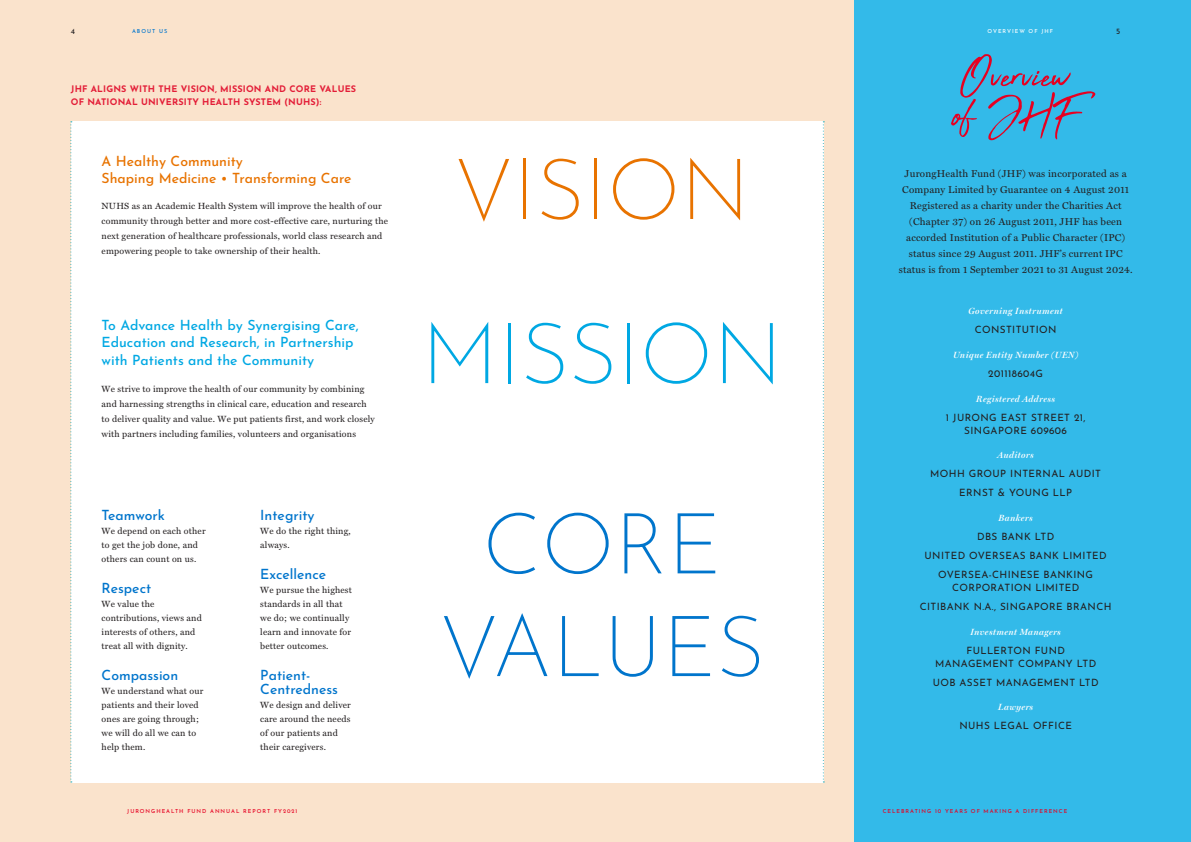
<style>
.page{position:relative;width:1191px;height:842px;background:#fff}
.page>*{position:absolute;margin:0;border:0;box-sizing:border-box;transform-origin:0 0}
.t1{font:200 85px/102.7px "Josefin Sans";color:#0075cc;text-align:center}
.t2{font:200 85px "Josefin Sans";color:#00a8e3}
.t3{font:200 85px "Josefin Sans";color:#e87300}
.t4{font:55px/40px "Abuget";letter-spacing:.01em;color:#e60021}
.t5{font:500 14px/17.6px "Josefin Sans";color:#00a8e3}
.t6{font:500 14px/14px "Josefin Sans";color:#0075cc}
.t7{font:500 14px/17.6px "Josefin Sans";color:#e87300}
.t8{font:10px/16px "Miller Text";letter-spacing:.02em;color:#231f20;text-align:center}
.t9{font:10px/19px "Josefin Sans";letter-spacing:.04em;color:#231f20;text-align:center}
.t10{font:9px/14px "Miller Text";letter-spacing:.02em;color:#231f20}
.t11{font:italic 600 9px "Miller Display";letter-spacing:.04em;color:#fff}
.t12{font:700 9px/12.8px "Josefin Sans";letter-spacing:.02em;color:#e31d37}
.t13{font:8px "Josefin Sans";color:#231f20}
.t14{font:500 5.5px "Josefin Sans";letter-spacing:.18em;color:#e60021}
.t15{font:500 5.5px "Josefin Sans";letter-spacing:.18em;color:#fff}
.t16{font:500 5.5px "Josefin Sans";letter-spacing:.18em;color:#0075cc}
</style>
<div class="page">
<div style="left:0;top:0;width:854px;height:842px;background:#fae3cc"></div>
<div style="left:71px;top:121px;width:752px;height:661px;background:#fff"></div>
<div style="left:854px;top:0;width:337px;height:842px;background:#33bae9"></div>
<svg style="left:70px;top:121px;width:2px;height:661px"></svg>
<svg style="left:822px;top:121px;width:2px;height:661px"></svg>
<p class="t13" style="left:71px;top:26px;width:6px">4</p>
<p class="t16" style="left:132px;top:27px;width:37px">ABOUT US</p>
<p class="t15" style="left:987px;top:27px;width:67px">OVERVIEW OF JHF</p>
<p class="t13" style="left:1116px;top:26px;width:6px">5</p>
<p class="t12" style="left:71px;top:82px;width:287px">JHF ALIGNS WITH THE VISION, MISSION AND CORE VALUES<br>OF NATIONAL UNIVERSITY HEALTH SYSTEM (NUHS):</p>
<p class="t7" style="left:102px;top:151px;width:251px">A Healthy Community<br>Shaping Medicine • Transforming Care</p>
<p class="t10" style="left:102px;top:198px;width:288px;line-height:15px">NUHS as an Academic Health System will improve the health of our community through better and more cost-effective care, nurturing the next generation of healthcare professionals, world class research and empowering people to take ownership of their health.</p>
<p class="t3" style="left:454px;top:126px;width:297px">VISION</p>
<p class="t4" style="left:952px;top:56px;width:128px">Overview of JHF</p>
<p class="t8" style="left:898px;top:166px;width:235px">JurongHealth Fund (JHF) was incorporated as a Company Limited by Guarantee on 4 August 2011<br>Registered as a charity under the Charities Act (Chapter 37) on 26 August 2011, JHF has been accorded Institution of a Public Character (IPC) status since 29 August 2011. JHF’s current IPC status is from 1 September 2021 to 31 August 2024.</p>
<p class="t5" style="left:102px;top:315px;width:258px">To Advance Health by Synergising Care,<br>Education and Research, in Partnership with Patients and the Community</p>
<p class="t10" style="left:102px;top:381px;width:275px;line-height:15px">We strive to improve the health of our community by combining and harnessing strengths in clinical care, education and research to deliver quality and value. We put patients first, and work closely with partners including families, volunteers and organisations</p>
<p class="t6" style="left:102px;top:507px;width:65px">Teamwork</p>
<p class="t10" style="left:102px;top:524px;width:105px">We depend on each other to get the job done, and others can count on us.</p>
<p class="t6" style="left:102px;top:580px;width:51px">Respect</p>
<p class="t10" style="left:102px;top:597px;width:102px">We value the contributions, views and interests of others, and treat all with dignity.</p>
<p class="t6" style="left:102px;top:667px;width:78px">Compassion</p>
<p class="t10" style="left:102px;top:684px;width:103px">We understand what our patients and their loved ones are going through; we will do all we can to help them.</p>
<p class="t6" style="left:260px;top:507px;width:56px">Integrity</p>
<p class="t10" style="left:260px;top:524px;width:92px">We do the right thing, always.</p>
<p class="t6" style="left:260px;top:566px;width:67px">Excellence</p>
<p class="t10" style="left:260px;top:583px;width:93px">We pursue the highest standards in all that we do; we continually learn and innovate for better outcomes.</p>
<p class="t6" style="left:260px;top:667px;width:79px">Patient-<br>Centredness</p>
<p class="t10" style="left:260px;top:698px;width:92px">We design and deliver care around the needs of our patients and their caregivers.</p>
<p class="t2" style="left:421px;top:290px;width:362px">MISSION</p>
<p class="t1" style="left:439px;top:485px;width:326px">CORE<br>VALUES</p>
<p class="t11" style="left:968px;top:306px;width:96px">Governing Instrument</p>
<p class="t9" style="left:974px;top:319px;width:83px">CONSTITUTION</p>
<p class="t11" style="left:953px;top:349px;width:127px">Unique Entity Number (UEN)</p>
<p class="t9" style="left:988px;top:363px;width:56px">201118604G</p>
<p class="t11" style="left:976px;top:393px;width:80px">Registered Address</p>
<p class="t9" style="left:945px;top:410px;width:141px;line-height:13px">1 JURONG EAST STREET 21,<br>SINGAPORE 609606</p>
<p class="t11" style="left:997px;top:450px;width:38px">Auditors</p>
<p class="t9" style="left:930px;top:463px;width:172px">MOHH GROUP INTERNAL AUDIT<br>ERNST &amp; YOUNG LLP</p>
<p class="t11" style="left:998px;top:512px;width:36px">Bankers</p>
<p class="t9" style="left:924px;top:526px;width:184px">DBS BANK LTD<br>UNITED OVERSEAS BANK LIMITED<br>OVERSEA-CHINESE BANKING</p>
<p class="t9" style="left:920px;top:577px;width:193px">CORPORATION LIMITED<br>CITIBANK N.A., SINGAPORE BRANCH</p>
<p class="t11" style="left:970px;top:626px;width:92px">Investment Managers</p>
<p class="t9" style="left:935px;top:643px;width:163px;line-height:13px">FULLERTON FUND<br>MANAGEMENT COMPANY LTD</p>
<p class="t9" style="left:932px;top:672px;width:167px">UOB ASSET MANAGEMENT LTD</p>
<p class="t11" style="left:998px;top:702px;width:37px">Lawyers</p>
<p class="t9" style="left:959px;top:715px;width:114px">NUHS LEGAL OFFICE</p>
<p class="t14" style="left:127px;top:807px;width:172px">JURONGHEALTH FUND ANNUAL REPORT FY2021</p>
<p class="t14" style="left:882px;top:807px;width:186px">CELEBRATING 10 YEARS OF MAKING A DIFFERENCE</p>
</div>
